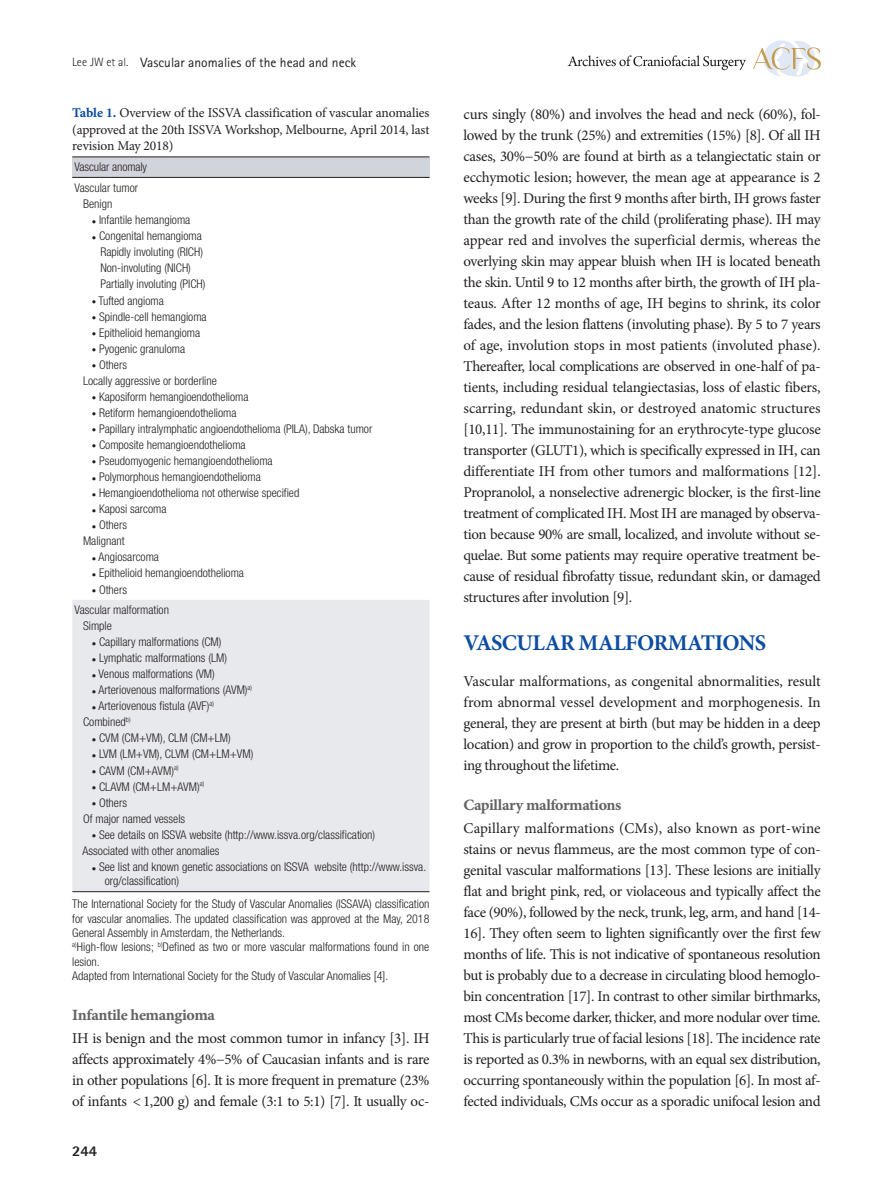
<style>
.page{position:relative;width:893px;height:1191px;background:#fff}
.page>*{position:absolute;margin:0;border:0;box-sizing:border-box;transform-origin:0 0}
.대제목{font:700 22.5px "Minion Pro";letter-spacing:-.025em;color:#0d4da1}
.중제목{font:15.75px "Minion Pro Bold Capt";letter-spacing:-.025em;color:#636366}
.본문_0{font:15px/21px "Minion Pro";letter-spacing:-.025em;color:#231f20;text-align:justify}
.t1{font:800 15px "Rotis Semi Sans Std";color:#231f20}
.표그림제목{font:13.5px/16.2px "Minion Pro";letter-spacing:-.015em;color:#231f20;text-align:justify}
.t2{font:13.5px "Rotis Sans Serif Std";color:#231f20}
.표본문{font:300 condensed 12px/14.4px "Helvetica Neue LT Std";color:#231f20}
.표열제목{font:300 condensed 12px "Helvetica Neue LT Std";letter-spacing:-.01em;color:#231f20}
.s1{font-weight:300;font-size:12px}
.s2{font-family:"Minion Pro Bold Capt";color:#0d4da1}
.s3{font-size:9px}
</style>
<div class="page">
<svg style="left:753px;top:40px;width:68px;height:37px"></svg>
<svg style="left:568px;top:55px;width:178px;height:15px"></svg>
<div style="left:72px;top:157px;width:357px;height:20px;background:#d2d4dc"></div>
<div style="left:72px;top:600px;width:357px;height:291px;background:#e8e9ed"></div>
<hr style="left:72px;top:156px;width:357px;height:1px;background:#231f20">
<hr style="left:72px;top:177px;width:357px;height:1px;background:#231f20">
<hr style="left:72px;top:891px;width:357px;height:1px;background:#231f20">
<p class="t2" style="left:72px;top:54px;width:285px"><span class="s1">Lee JW et al.</span> Vascular anomalies of the head and neck</p>
<p class="표그림제목" style="left:72px;top:105px;width:359px"><span class="s2">Table 1.</span> Overview of the ISSVA classification of vascular anomalies (approved at the 20th ISSVA Workshop, Melbourne, April 2014, last revision May 2018)</p>
<p class="표열제목" style="left:74px;top:160px;width:74px">Vascular anomaly</p>
<p class="표본문" style="left:74px;top:180px;width:65px">Vascular tumor</p>
<p class="표본문" style="left:83px;top:197px;width:31px">Benign</p>
<p class="표본문" style="left:92px;top:213px;width:100px"><span class="s3">•</span> Infantile hemangioma</p>
<p class="표본문" style="left:92px;top:229px;width:112px"><span class="s3">•</span> Congenital hemangioma</p>
<p class="표본문" style="left:100px;top:245px;width:104px">Rapidly involuting (RICH)</p>
<p class="표본문" style="left:100px;top:261px;width:92px">Non-involuting (NICH)</p>
<p class="표본문" style="left:100px;top:277px;width:107px">Partially involuting (PICH)</p>
<p class="표본문" style="left:92px;top:293px;width:74px"><span class="s3">•</span> Tufted angioma</p>
<p class="표본문" style="left:92px;top:309px;width:117px"><span class="s3">•</span> Spindle-cell hemangioma</p>
<p class="표본문" style="left:92px;top:325px;width:110px"><span class="s3">•</span> Epithelioid hemangioma</p>
<p class="표본문" style="left:92px;top:341px;width:95px"><span class="s3">•</span> Pyogenic granuloma</p>
<p class="표본문" style="left:92px;top:357px;width:37px"><span class="s3">•</span> Others</p>
<p class="표본문" style="left:83px;top:373px;width:135px">Locally aggressive or borderline</p>
<p class="표본문" style="left:92px;top:389px;width:158px"><span class="s3">•</span> Kaposiform hemangioendothelioma</p>
<p class="표본문" style="left:92px;top:405px;width:146px"><span class="s3">•</span> Retiform hemangioendothelioma</p>
<p class="표본문" style="left:92px;top:421px;width:282px"><span class="s3">•</span> Papillary intralymphatic angioendothelioma (PILA), Dabska tumor</p>
<p class="표본문" style="left:92px;top:437px;width:155px"><span class="s3">•</span> Composite hemangioendothelioma</p>
<p class="표본문" style="left:92px;top:453px;width:183px"><span class="s3">•</span> Pseudomyogenic hemangioendothelioma</p>
<p class="표본문" style="left:92px;top:469px;width:171px"><span class="s3">•</span> Polymorphous hemangioendothelioma</p>
<p class="표본문" style="left:92px;top:485px;width:209px"><span class="s3">•</span> Hemangioendothelioma not otherwise specified</p>
<p class="표본문" style="left:92px;top:501px;width:76px"><span class="s3">•</span> Kaposi sarcoma</p>
<p class="표본문" style="left:92px;top:517px;width:37px"><span class="s3">•</span> Others</p>
<p class="표본문" style="left:83px;top:533px;width:43px">Malignant</p>
<p class="표본문" style="left:92px;top:549px;width:69px"><span class="s3">•</span> Angiosarcoma</p>
<p class="표본문" style="left:92px;top:566px;width:154px"><span class="s3">•</span> Epithelioid hemangioendothelioma</p>
<p class="표본문" style="left:92px;top:582px;width:37px"><span class="s3">•</span> Others</p>
<p class="표본문" style="left:74px;top:602px;width:96px">Vascular malformation</p>
<p class="표본문" style="left:83px;top:618px;width:30px">Simple</p>
<p class="표본문" style="left:92px;top:634px;width:131px"><span class="s3">•</span> Capillary malformations (CM)</p>
<p class="표본문" style="left:92px;top:650px;width:137px"><span class="s3">•</span> Lymphatic malformations (LM)</p>
<p class="표본문" style="left:92px;top:666px;width:125px"><span class="s3">•</span> Venous malformations (VM)</p>
<p class="표본문" style="left:92px;top:682px;width:162px"><span class="s3">•</span> Arteriovenous malformations (AVM)<sup>a)</sup></p>
<p class="표본문" style="left:92px;top:699px;width:124px"><span class="s3">•</span> Arteriovenous fistula (AVF)<sup>a)</sup></p>
<p class="표본문" style="left:83px;top:715px;width:49px">Combined<sup>b)</sup></p>
<p class="표본문" style="left:92px;top:731px;width:141px"><span class="s3">•</span> CVM (CM+VM), CLM (CM+LM)</p>
<p class="표본문" style="left:92px;top:747px;width:163px"><span class="s3">•</span> LVM (LM+VM), CLVM (CM+LM+VM)</p>
<p class="표본문" style="left:92px;top:763px;width:88px"><span class="s3">•</span> CAVM (CM+AVM)<sup>a)</sup></p>
<p class="표본문" style="left:92px;top:779px;width:114px"><span class="s3">•</span> CLAVM (CM+LM+AVM)<sup>a)</sup></p>
<p class="표본문" style="left:92px;top:795px;width:37px"><span class="s3">•</span> Others</p>
<p class="표본문" style="left:83px;top:811px;width:104px">Of major named vessels</p>
<p class="표본문" style="left:92px;top:827px;width:285px"><span class="s3">•</span> See details on ISSVA website (http://www.issva.org/classification)</p>
<p class="표본문" style="left:83px;top:843px;width:139px">Associated with other anomalies</p>
<p class="표본문" style="left:105px;top:859px;width:323px;text-indent:-13px"><span class="s3">•</span> See list and known genetic associations on ISSVA website (http://www.issva. org/classification)</p>
<p class="표본문" style="left:72px;top:896px;width:359px;text-align:justify">The International Society for the Study of Vascular Anomalies (ISSAVA) classification for vascular anomalies. The updated classification was approved at the May, 2018<br>General Assembly in Amsterdam, the Netherlands.</p>
<p class="표본문" style="left:72px;top:940px;width:358px"><sup>a)</sup>High-flow lesions; <sup>b)</sup>Defined as two or more vascular malformations found in one lesion.</p>
<p class="표본문" style="left:72px;top:968px;width:317px">Adapted from International Society for the Study of Vascular Anomalies [4].</p>
<p class="중제목" style="left:72px;top:1004px;width:144px">Infantile hemangioma</p>
<p class="본문_0" style="left:72px;top:1027px;width:359px">IH is benign and the most common tumor in infancy [3]. IH affects approximately 4%−5% of Caucasian infants and is rare in other populations [6]. It is more frequent in premature (23% of infants &lt; 1,200 g) and female (3:1 to 5:1) [7]. It usually oc-</p>
<p class="t1" style="left:72px;top:1141px;width:27px">244</p>
<p class="본문_0" style="left:463px;top:103px;width:359px">curs singly (80%) and involves the head and neck (60%), fol&shy;lowed by the trunk (25%) and extremities (15%) [8]. Of all IH cases, 30%−50% are found at birth as a telangiectatic stain or ecchymotic lesion; however, the mean age at appearance is 2 weeks [9]. During the first 9 months after birth, IH grows faster than the growth rate of the child (proliferating phase). IH may appear red and involves the superficial dermis, whereas the overlying skin may appear bluish when IH is located beneath the skin. Until 9 to 12 months after birth, the growth of IH pla&shy;teaus. After 12 months of age, IH begins to shrink, its color fades, and the lesion flattens (involuting phase). By 5 to 7 years of age, involution stops in most patients (involuted phase).<br>Thereafter, local complications are observed in one-half of pa&shy;tients, including residual telangiectasias, loss of elastic fibers, scarring, redundant skin, or destroyed anatomic structures [10,11]. The immunostaining for an erythrocyte-type glucose transporter (GLUT1), which is specifically expressed in IH, can differentiate IH from other tumors and malformations [12].<br>Propranolol, a nonselective adrenergic blocker, is the first-line treatment of complicated IH. Most IH are managed by observa&shy;tion because 90% are small, localized, and involute without se&shy;quelae. But some patients may require operative treatment be&shy;cause of residual fibrofatty tissue, redundant skin, or damaged structures after involution [9].</p>
<p class="대제목" style="left:463px;top:627px;width:304px">VASCULAR MALFORMATIONS</p>
<p class="본문_0" style="left:463px;top:670px;width:359px">Vascular malformations, as congenital abnormalities, result from abnormal vessel development and morphogenesis. In general, they are present at birth (but may be hidden in a deep location) and grow in proportion to the child’s growth, persist&shy;ing throughout the lifetime.</p>
<p class="중제목" style="left:463px;top:794px;width:159px">Capillary malformations</p>
<p class="본문_0" style="left:463px;top:817px;width:359px">Capillary malformations (CMs), also known as port-wine stains or nevus flammeus, are the most common type of con&shy;genital vascular malformations [13]. These lesions are initially flat and bright pink, red, or violaceous and typically affect the face (90%), followed by the neck, trunk, leg, arm, and hand [14- 16]. They often seem to lighten significantly over the first few months of life. This is not indicative of spontaneous resolution but is probably due to a decrease in circulating blood hemoglo&shy;bin concentration [17]. In contrast to other similar birthmarks, most CMs become darker, thicker, and more nodular over time.<br>This is particularly true of facial lesions [18]. The incidence rate is reported as 0.3% in newborns, with an equal sex distribution, occurring spontaneously within the population [6]. In most af&shy;fected individuals, CMs occur as a sporadic unifocal lesion and</p>
</div>
